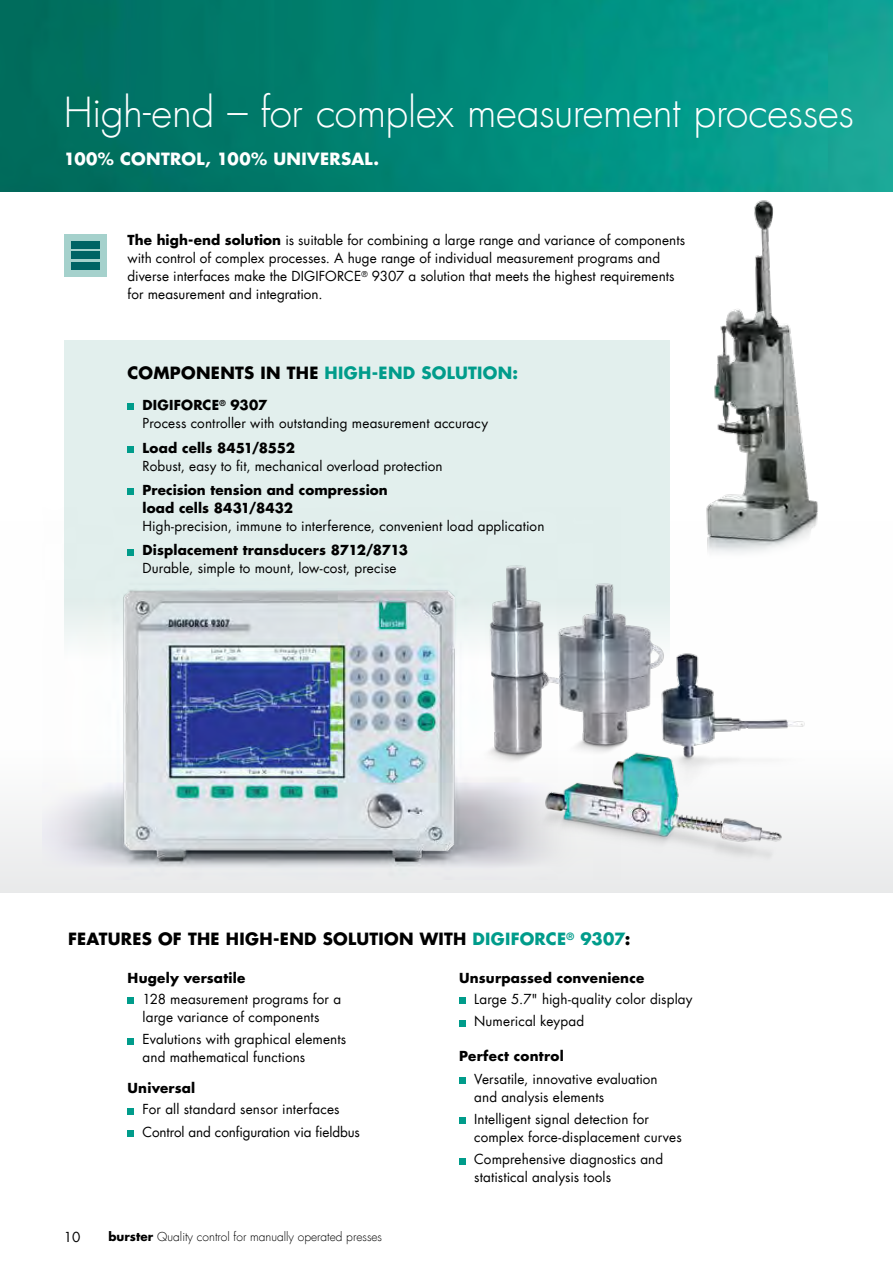
<style>
.page{position:relative;width:893px;height:1263px;background:#fff}
.page>*{position:absolute;margin:0;border:0;box-sizing:border-box;transform-origin:0 0}
.t1{font:300 40.5px "Futura LT";letter-spacing:-.005em;color:#fff}
.t2{font:700 16.5px "Futura LT";letter-spacing:.02em;color:#000}
.t3{font:700 16.5px "Futura LT";letter-spacing:.02em;color:#009c8b}
.t4{font:700 16.5px "Futura LT";letter-spacing:.02em;color:#fff}
.t5{font:13.5px/18px "Futura LT";letter-spacing:.005em;color:#000}
.t6{font:700 13.5px/18px "Futura LT";letter-spacing:.01em;color:#000}
.t7{font:300 12px "Futura LT";color:#000}
.s1{font-weight:700}
.s2{color:#000}
.s3{color:#009c8b}
</style>
<div class="page">
<img style="left:688px;top:191px;width:184px;height:331px">
<img style="left:0;top:0;width:893px;height:191px">
<svg style="left:0;top:522px;width:893px;height:371px"></svg>
<div style="left:64px;top:340px;width:605px;height:358px;background:#e2efed"></div>
<svg style="left:128px;top:404px;width:6px;height:6px"></svg>
<svg style="left:128px;top:446px;width:6px;height:6px"></svg>
<div style="left:128px;top:488px;width:6px;height:7px;background:#009c8b"></div>
<svg style="left:128px;top:998px;width:6px;height:6px"></svg>
<svg style="left:128px;top:1038px;width:6px;height:6px"></svg>
<svg style="left:128px;top:1108px;width:6px;height:6px"></svg>
<div style="left:128px;top:1130px;width:6px;height:7px;background:#009c8b"></div>
<div style="left:459px;top:998px;width:7px;height:6px;background:#009c8b"></div>
<div style="left:459px;top:1020px;width:7px;height:6px;background:#009c8b"></div>
<div style="left:459px;top:1077px;width:7px;height:7px;background:#009c8b"></div>
<div style="left:459px;top:1117px;width:7px;height:7px;background:#009c8b"></div>
<div style="left:459px;top:1158px;width:7px;height:6px;background:#009c8b"></div>
<img style="left:43px;top:522px;width:20px;height:357px">
<img style="left:63px;top:522px;width:412px;height:357px">
<img style="left:463px;top:541px;width:231px;height:309px">
<div style="left:64px;top:234px;width:42px;height:42px;background:#a5d1cc"></div>
<div style="left:71px;top:262px;width:28px;height:7px;background:#006364"></div>
<div style="left:71px;top:251px;width:28px;height:8px;background:#006364"></div>
<div style="left:71px;top:241px;width:28px;height:7px;background:#006364"></div>
<img style="left:628px;top:646px;width:239px;height:209px">
<img style="left:475px;top:731px;width:336px;height:159px">
<h1 class="t1" style="left:64px;top:88px;width:791px">High-end – for complex measurement processes</h1>
<p class="t4" style="left:64px;top:148px;width:317px">100% CONTROL, 100% UNIVERSAL.</p>
<p class="t5" style="left:128px;top:231px;width:559px"><span class="s1">The high-end solution</span> is suitable for combining a large range and variance of components with control of complex processes. A huge range of individual measurement programs and diverse interfaces make the DIGIFORCE<sup>®</sup> 9307 a solution that meets the highest requirements for measurement and integration.</p>
<p class="t3" style="left:128px;top:362px;width:392px"><span class="s2">COMPONENTS IN THE</span> HIGH-END SOLUTION:</p>
<p class="t5" style="left:143px;top:396px;width:347px"><span class="s1">DIGIFORCE</span><sup>®</sup> <span class="s1">9307<br></span>Process controller with outstanding measurement accuracy</p>
<p class="t6" style="left:143px;top:438px;width:154px">Load cells 8451/8552</p>
<p class="t5" style="left:143px;top:457px;width:302px">Robust, easy to fit, mechanical overload protection</p>
<p class="t6" style="left:143px;top:481px;width:247px">Precision tension and compression load cells 8431/8432</p>
<p class="t5" style="left:143px;top:517px;width:403px">High-precision, immune to interference, convenient load application</p>
<p class="t6" style="left:143px;top:541px;width:267px">Displacement transducers 8712/8713</p>
<p class="t5" style="left:143px;top:559px;width:256px">Durable, simple to mount, low-cost, precise</p>
<p class="t2" style="left:68px;top:928px;width:564px">FEATURES OF THE HIGH-END SOLUTION WITH <span class="s3">DIGIFORCE</span><sup>®</sup> <span class="s3">9307</span>:</p>
<p class="t6" style="left:128px;top:969px;width:119px">Hugely versatile</p>
<p class="t5" style="left:143px;top:990px;width:200px">128 measurement programs for a large variance of components</p>
<p class="t5" style="left:143px;top:1030px;width:205px">Evalutions with graphical elements and mathematical functions</p>
<p class="t6" style="left:128px;top:1079px;width:69px">Universal</p>
<p class="t5" style="left:143px;top:1098px;width:219px;line-height:22.2px">For all standard sensor interfaces<br>Control and configuration via fieldbus</p>
<p class="t5" style="left:64px;top:1228px;width:18px">10</p>
<p class="t7" style="left:108px;top:1229px;width:275px"><span class="s1">burster</span> Quality control for manually operated presses</p>
<p class="t6" style="left:459px;top:969px;width:187px">Unsurpassed convenience</p>
<p class="t5" style="left:474px;top:988px;width:220px;line-height:22.2px">Large 5.7" high-quality color display<br>Numerical keypad</p>
<p class="t6" style="left:459px;top:1047px;width:106px">Perfect control</p>
<p class="t5" style="left:474px;top:1070px;width:185px">Versatile, innovative evaluation and analysis elements</p>
<p class="t5" style="left:474px;top:1110px;width:209px">Intelligent signal detection for complex force-displacement curves</p>
<p class="t5" style="left:474px;top:1150px;width:191px">Comprehensive diagnostics and statistical analysis tools</p>
</div>
